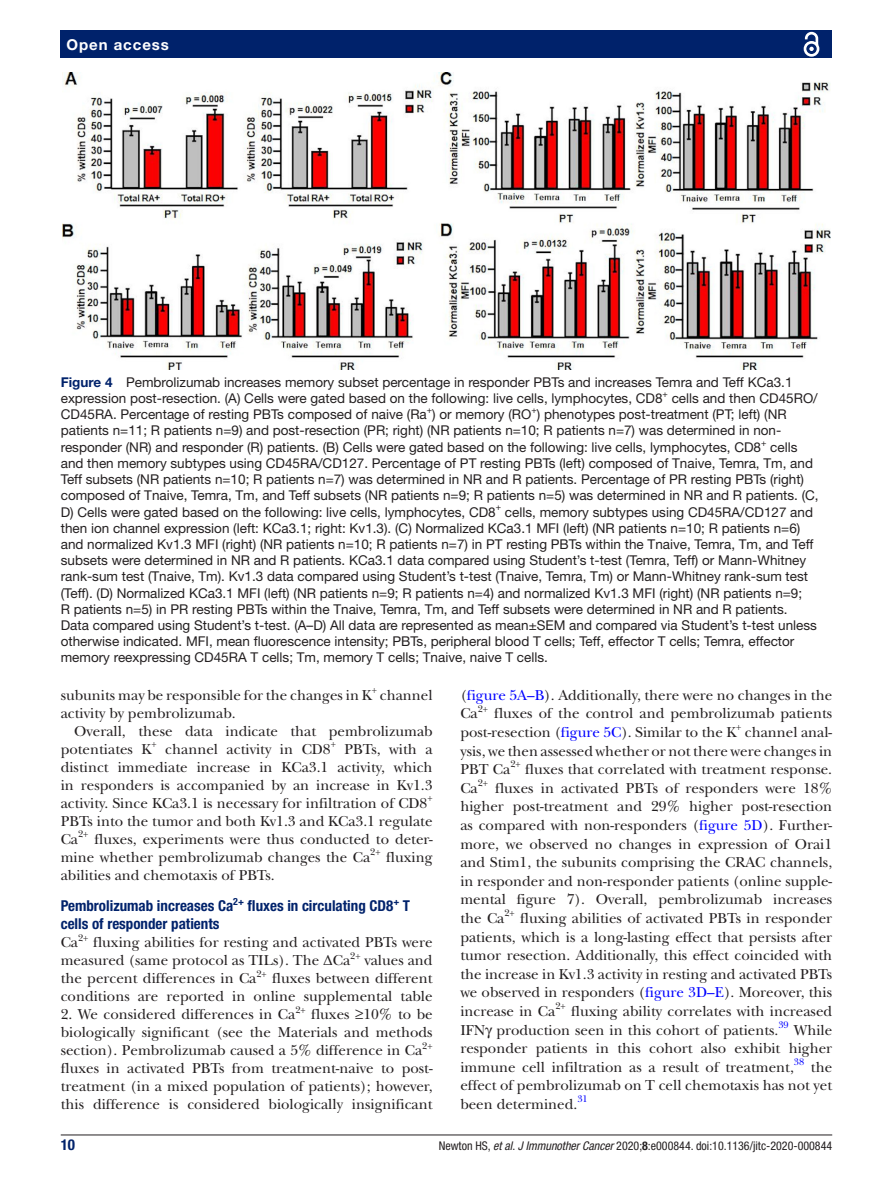
<style>
.page{position:relative;width:893px;height:1191px;background:#fff}
.page>*{position:absolute;margin:0;border:0;box-sizing:border-box;transform-origin:0 0}
.t1{font:15px/18.6px "New Baskerville";color:#231f20;text-align:justify}
.t2{font:700 condensed 15px "Helvetica Neue LT Std";color:#00226b}
.t3{font:700 15px "Helvetica Neue LT Std";letter-spacing:.065em;color:#fff}
.t4{font:13.5px/16.2px "Helvetica Neue LT Std";color:#231f20}
.t5{font:condensed 12px "Helvetica Neue LT Std";color:#231f20}
.t6{font:9.9px "New Baskerville";color:#231f20}
.t7{font:9.9px "New Baskerville";color:#00f}
.t8{font:700 condensed 9.9px "Helvetica Neue LT Std";color:#00226b}
.s1{font-weight:700;color:#00226b}
.s2{font-family:"Times New Roman"}
.s3{color:#00f}
.s4{font-style:italic}
.s5{font-weight:700}
</style>
<div class="page">
<hr style="left:61px;top:1134px;width:771px;height:1px;background:#231f20">
<div style="left:61px;top:31px;width:771px;height:27px;background:#00226b"></div>
<svg style="left:803px;top:31px;width:17px;height:26px"></svg>
<img style="left:62px;top:73px;width:769px;height:296px">
<p class="t3" style="left:66px;top:35px;width:104px">Open access</p>
<p class="t4" style="left:61px;top:374px;width:759px"><span class="s1">Figure 4</span> Pembrolizumab increases memory subset percentage in responder PBTs and increases Temra and Teff KCa3.1 expression post-resection. (A) Cells were gated based on the following: live cells, lymphocytes, CD8<sup>+</sup> cells and then CD45RO/ CD45RA. Percentage of resting PBTs composed of naive (Ra<sup>+</sup>) or memory (RO<sup>+</sup>) phenotypes post-treatment (PT; left) (NR patients n=11; R patients n=9) and post-resection (PR; right) (NR patients n=10; R patients n=7) was determined in non&shy;responder (NR) and responder (R) patients. (B) Cells were gated based on the following: live cells, lymphocytes, CD8<sup>+</sup> cells and then memory subtypes using CD45RA/CD127. Percentage of PT resting PBTs (left) composed of Tnaive, Temra, Tm, and Teff subsets (NR patients n=10; R patients n=7) was determined in NR and R patients. Percentage of PR resting PBTs (right) composed of Tnaive, Temra, Tm, and Teff subsets (NR patients n=9; R patients n=5) was determined in NR and R patients. (C, D) Cells were gated based on the following: live cells, lymphocytes, CD8<sup>+</sup> cells, memory subtypes using CD45RA/CD127 and then ion channel expression (left: KCa3.1; right: Kv1.3). (C) Normalized KCa3.1 MFI (left) (NR patients n=10; R patients n=6) and normalized Kv1.3 MFI (right) (NR patients n=10; R patients n=7) in PT resting PBTs within the Tnaive, Temra, Tm, and Teff subsets were determined in NR and R patients. KCa3.1 data compared using Student’s t-test (Temra, Teff) or Mann-Whitney rank-sum test (Tnaive, Tm). Kv1.3 data compared using Student’s t-test (Tnaive, Temra, Tm) or Mann-Whitney rank-sum test (Teff). (D) Normalized KCa3.1 MFI (left) (NR patients n=9; R patients n=4) and normalized Kv1.3 MFI (right) (NR patients n=9;<br>R patients n=5) in PR resting PBTs within the Tnaive, Temra, Tm, and Teff subsets were determined in NR and R patients.<br>Data compared using Student’s t-test. (A–D) All data are represented as mean±SEM and compared via Student’s t-test unless otherwise indicated. MFI, mean fluorescence intensity; PBTs, peripheral blood T cells; Teff, effector T cells; Temra, effector memory reexpressing CD45RA T cells; Tm, memory T cells; Tnaive, naive T cells.</p>
<p class="t1" style="left:61px;top:685px;width:313px">subunits may be responsible for the changes in K</p>
<p class="t6" style="left:372px;top:684px;width:7px">+</p>
<p class="t1" style="left:380px;top:685px;width:54px">channel</p>
<p class="t1" style="left:61px;top:703px;width:176px">activity by pembrolizumab.</p>
<p class="t1" style="left:74px;top:721px;width:360px">Overall, these data indicate that pembrolizumab</p>
<p class="t1" style="left:61px;top:739px;width:92px">potentiates K</p>
<p class="t6" style="left:152px;top:738px;width:7px">+</p>
<p class="t1" style="left:165px;top:739px;width:167px">channel activity in CD8</p>
<p class="t6" style="left:331px;top:738px;width:7px">+</p>
<p class="t1" style="left:61px;top:740px;width:373px;line-height:18px;text-indent:284px">PBTs, with a distinct immediate increase in KCa3.1 activity, which in responders is accompanied by an increase in Kv1.3 activity. Since KCa3.1 is necessary for infiltration of CD8</p>
<p class="t6" style="left:427px;top:792px;width:7px">+</p>
<p class="t1" style="left:61px;top:812px;width:373px;line-height:18px">PBTs into the tumor and both Kv1.3 and KCa3.1 regulate<br>Ca</p>
<p class="t6" style="left:78px;top:828px;width:12px">2+</p>
<p class="t1" style="left:61px;top:830px;width:373px;line-height:18px;text-indent:34px">fluxes, experiments were thus conducted to deter&shy;mine whether pembrolizumab changes the Ca</p>
<p class="t6" style="left:370px;top:846px;width:12px">2+</p>
<p class="t1" style="left:386px;top:847px;width:48px">fluxing</p>
<p class="t1" style="left:61px;top:865px;width:216px">abilities and chemotaxis of PBTs.</p>
<p class="t2" style="left:61px;top:897px;width:174px">Pembrolizumab increases Ca</p>
<p class="t8" style="left:233px;top:895px;width:12px">2+</p>
<p class="t2" style="left:248px;top:897px;width:147px">fluxes in circulating CD8</p>
<p class="t8" style="left:393px;top:895px;width:7px">+</p>
<p class="t2" style="left:403px;top:897px;width:9px">T</p>
<p class="t2" style="left:61px;top:915px;width:160px">cells of responder patients</p>
<p class="t1" style="left:61px;top:933px;width:19px">Ca</p>
<p class="t6" style="left:78px;top:931px;width:12px">2+</p>
<p class="t1" style="left:61px;top:933px;width:373px;line-height:18px;text-indent:33px">fluxing abilities for resting and activated PBTs were measured (same protocol as TILs). The <span class="s2">Δ</span>Ca</p>
<p class="t6" style="left:350px;top:949px;width:12px">2+</p>
<p class="t1" style="left:364px;top:951px;width:70px">values and</p>
<p class="t1" style="left:61px;top:969px;width:197px">the percent differences in Ca</p>
<p class="t6" style="left:256px;top:967px;width:12px">2+</p>
<p class="t1" style="left:61px;top:969px;width:373px;line-height:18px;text-align:right">fluxes between different<br>conditions are reported in online supplemental table</p>
<p class="t1" style="left:61px;top:1005px;width:236px">2. We considered differences in Ca</p>
<p class="t6" style="left:295px;top:1003px;width:12px">2+</p>
<p class="t1" style="left:61px;top:1005px;width:373px;line-height:18px;text-indent:250px">fluxes ≥10% to be biologically significant (see the Materials and methods section). Pembrolizumab caused a 5% difference in Ca</p>
<p class="t6" style="left:422px;top:1039px;width:12px">2+</p>
<p class="t1" style="left:61px;top:1059px;width:373px;line-height:18px">fluxes in activated PBTs from treatment-naive to post&shy;treatment (in a mixed population of patients); however, this difference is considered biologically insignificant</p>
<p class="t1" style="left:460px;top:685px;width:373px">(<span class="s3">figure 5A–B</span>). Additionally, there were no changes in the<br>Ca</p>
<p class="t6" style="left:478px;top:702px;width:12px">2+</p>
<p class="t1" style="left:460px;top:704px;width:373px;text-indent:34px">fluxes of the control and pembrolizumab patients post-resection (<span class="s3">figure 5C</span>). Similar to the K</p>
<p class="t6" style="left:736px;top:721px;width:7px">+</p>
<p class="t1" style="left:460px;top:723px;width:373px;text-indent:284px">channel anal&shy;ysis, we then assessed whether or not there were changes in PBT Ca</p>
<p class="t6" style="left:510px;top:758px;width:12px">2+</p>
<p class="t1" style="left:525px;top:760px;width:309px">fluxes that correlated with treatment response.</p>
<p class="t1" style="left:460px;top:778px;width:19px">Ca</p>
<p class="t6" style="left:478px;top:777px;width:12px">2+</p>
<p class="t1" style="left:460px;top:778px;width:373px;text-indent:35px">fluxes in activated PBTs of responders were 18% higher post-treatment and 29% higher post-resection as compared with non-responders (<span class="s3">figure 5D</span>). Further&shy;more, we observed no changes in expression of Orai1 and Stim1, the subunits comprising the CRAC channels, in responder and non-responder patients (online supple&shy;mental figure 7). Overall, pembrolizumab increases the Ca<sup>2+</sup> fluxing abilities of activated PBTs in responder patients, which is a long-lasting effect that persists after tumor resection. Additionally, this effect coincided with the increase in Kv1.3 activity in resting and activated PBTs we observed in responders (<span class="s3">figure 3D–E</span>). Moreover, this increase in Ca<sup>2+</sup> fluxing ability correlates with increased IFN production seen in this cohort of patients.</p>
<p class="t7" style="left:778px;top:1019px;width:12px">39</p>
<p class="t1" style="left:460px;top:1020px;width:373px;text-indent:333px">While responder patients in this cohort also exhibit higher immune cell infiltration as a result of treatment,</p>
<p class="t7" style="left:794px;top:1056px;width:12px">38</p>
<p class="t1" style="left:460px;top:1057px;width:373px;text-indent:351px">the effect of pembrolizumab on T cell chemotaxis has not yet been determined.<sup>31</sup></p>
<p class="t2" style="left:61px;top:1135px;width:16px">10</p>
<p class="t5" style="left:439px;top:1138px;width:395px">Newton HS, <span class="s4">et al</span>. <span class="s4">J Immunother Cancer</span> 2020;<span class="s5">8</span>:e000844. doi:10.1136/jitc-2020-000844</p>
</div>
